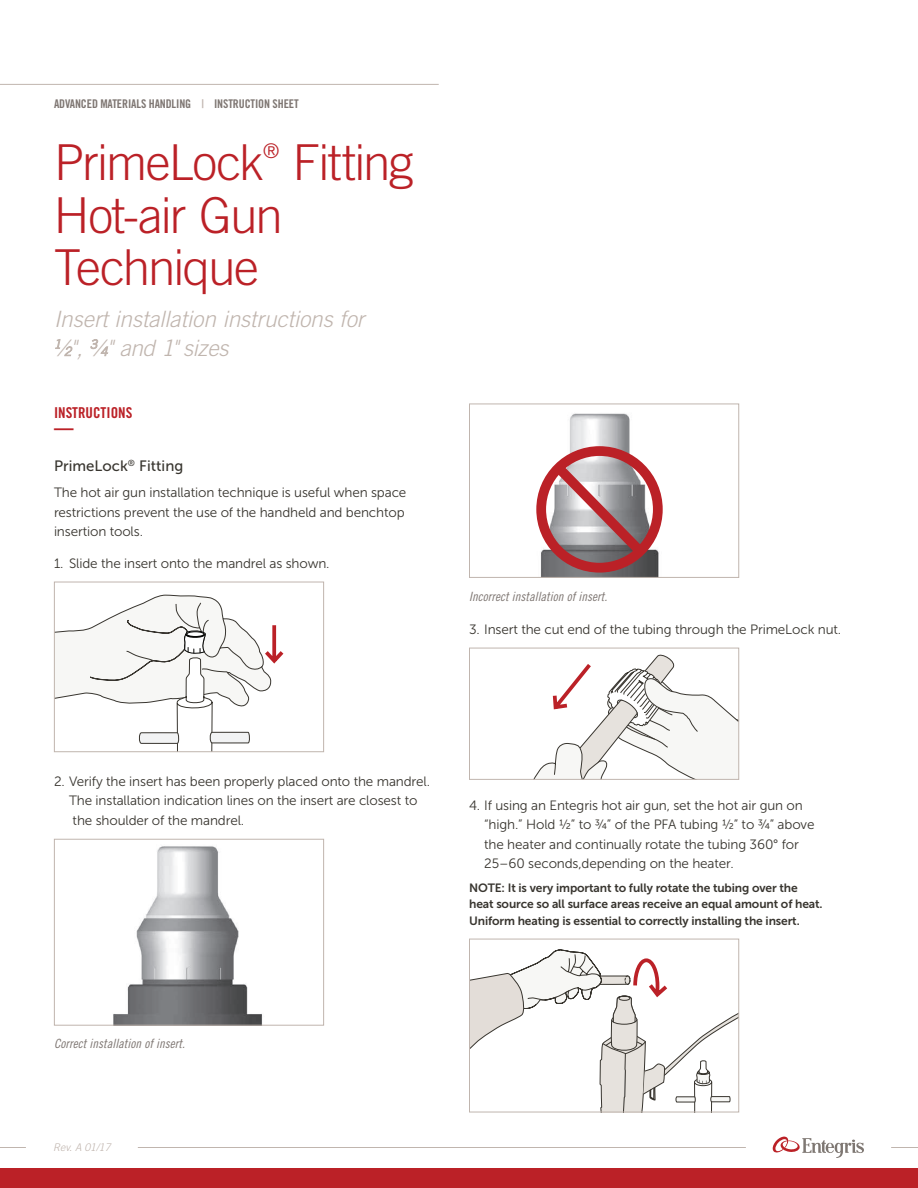
<style>
.page{position:relative;width:918px;height:1188px;background:#fff}
.page>*{position:absolute;margin:0;border:0;box-sizing:border-box;transform-origin:0 0}
.t1{font:300 49.5px/52.5px "Trade Gothic LT Std";letter-spacing:-.035em;color:#bb2127}
.t2{font:italic 300 22.5px/28.5px "Trade Gothic LT Std";color:#c0b5ae}
.t3{font:300 20.25px "Trade Gothic LT Std";color:#bb2127}
.t4{font:700 expanded 20.25px "Trade Gothic LT Std";color:#bb2127;scale:.96 1}
.t5{font:15px "Museo Sans 500";color:#38352f}
.t6{font:15px "Trade Gothic LT Std Bd Cn 20";color:#bb2127}
.t7{font:13.5px/19.5px "Museo Sans 300";letter-spacing:-.01em;color:#38352f}
.t8{font:12.75px "Trade Gothic LT Std Cn 18 Obl";letter-spacing:.005em;color:#7e7672}
.t9{font:12px/16.5px "Museo Sans 700";letter-spacing:-.01em;color:#38352f}
.t10{font:12px "Trade Gothic LT Std Bd Cn 20";letter-spacing:-.01em;color:#7e7672}
.t11{font:italic 300 10.5px "Trade Gothic LT Std";color:#c0b5ae}
.s1{color:#c0b5ae}
.s2{font-size:12.3px}
</style>
<div class="page">
<div style="left:0;top:1168px;width:918px;height:20px;background:#bb2127"></div>
<hr style="left:0;top:84px;width:439px;height:1px;background:#c0b5ae">
<svg style="left:891px;top:1147px;width:27px;height:1px"></svg>
<hr style="left:0;top:1147px;width:746px;height:1px;background:#c0b5ae">
<svg style="left:773px;top:1137px;width:91px;height:21px"></svg>
<svg style="left:26px;top:1147px;width:112px;height:1px"></svg>
<svg style="left:55px;top:339px;width:17px;height:17px"></svg>
<svg style="left:90px;top:339px;width:18px;height:17px"></svg>
<svg style="left:56px;top:595px;width:227px;height:155px"></svg>
<div style="left:139px;top:733px;width:40px;height:10px;background:#f2f3f4;border-radius:2px"></div>
<div style="left:138px;top:732px;width:42px;height:12px;border:1px solid #38352f;border-radius:2px"></div>
<div style="left:209px;top:732px;width:41px;height:11px;background:#f2f3f4;border-radius:2px"></div>
<div style="left:209px;top:732px;width:42px;height:11px;border:1px solid #38352f;border-radius:2px"></div>
<div style="left:54px;top:582px;width:270px;height:170px;border:1px solid #c0b5ae"></div>
<img style="left:113px;top:846px;width:149px;height:178px">
<div style="left:54px;top:839px;width:270px;height:187px;border:1px solid #c0b5ae"></div>
<img style="left:536px;top:413px;width:127px;height:163px">
<svg style="left:547px;top:456px;width:106px;height:108px;background:#ae8b8e"></svg>
<div style="left:536px;top:446px;width:127px;height:127px;border:10px solid #bb2127;border-radius:50%"></div>
<div style="left:469px;top:404px;width:270px;height:174px;border:1px solid #c0b5ae"></div>
<svg style="left:534px;top:655px;width:203px;height:123px"></svg>
<div style="left:469px;top:648px;width:270px;height:132px;border:1px solid #c0b5ae"></div>
<svg style="left:471px;top:949px;width:266px;height:161px"></svg>
<div style="left:469px;top:939px;width:270px;height:173px;border:1px solid #c0b5ae"></div>
<p class="t10" style="left:54px;top:97px;width:246px">ADVANCED MATERIALS HANDLING <span class="s1">|</span> INSTRUCTION SHEET</p>
<h1 class="t1" style="left:54px;top:136px;width:212px">PrimeLock</h1>
<h3 class="t3" style="left:263px;top:139px;width:18px">®</h3>
<h1 class="t1" style="left:292px;top:136px;width:123px">Fitting</h1>
<h1 class="t1" style="left:54px;top:188px;width:231px">Hot-air Gun<br>Technique</h1>
<h2 class="t2" style="left:54px;top:305px;width:312px">Insert installation instructions for<br><sup>1</sup>⁄<span class="s2">2</span>", <sup>3</sup>⁄<span class="s2">4</span>" and 1" sizes</h2>
<p class="t6" style="left:54px;top:404px;width:80px">INSTRUCTIONS</p>
<h3 class="t4" style="left:54px;top:414px;width:22px">—</h3>
<p class="t5" style="left:54px;top:457px;width:131px">PrimeLock<sup>®</sup> Fitting</p>
<p class="t7" style="left:54px;top:483px;width:354px">The hot air gun installation technique is useful when space restrictions prevent the use of the handheld and benchtop insertion tools.</p>
<p class="t7" style="left:54px;top:553px;width:277px">1. Slide the insert onto the mandrel as shown.</p>
<p class="t8" style="left:469px;top:589px;width:140px">Incorrect installation of insert.</p>
<p class="t7" style="left:469px;top:619px;width:374px">3. Insert the cut end of the tubing through the PrimeLock nut.</p>
<p class="t7" style="left:69px;top:771px;width:362px;text-indent:-15px">2. Verify the insert has been properly placed onto the mandrel.<br>The installation indication lines on the insert are closest to the shoulder of the mandrel.</p>
<p class="t7" style="left:484px;top:796px;width:332px;text-indent:-15px">4. If using an Entegris hot air gun, set the hot air gun on “high.” Hold 1⁄2” to 3⁄4” of the PFA tubing 1⁄2” to 3⁄4” above the heater and continually rotate the tubing 360° for 25–60 seconds,depending on the heater.</p>
<p class="t9" style="left:469px;top:879px;width:355px">NOTE: It is very important to fully rotate the tubing over the heat source so all surface areas receive an equal amount of heat.<br>Uniform heating is essential to correctly installing the insert.</p>
<p class="t8" style="left:54px;top:1036px;width:132px">Correct installation of insert.</p>
<p class="t11" style="left:53px;top:1141px;width:59px">Rev. A 01/17</p>
</div>
